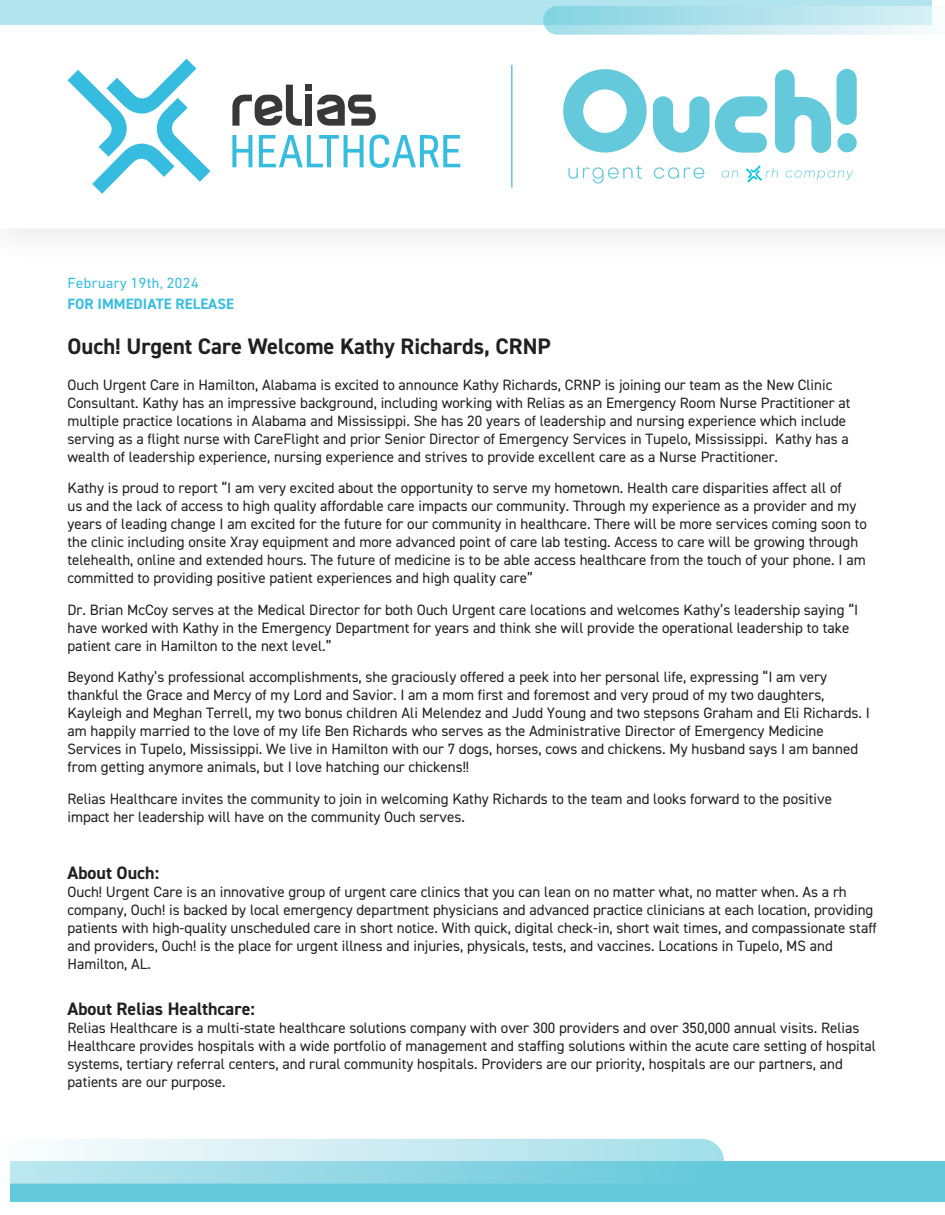
<style>
.page{position:relative;width:945px;height:1215px;background:#fff}
.page>*{position:absolute;margin:0;border:0;box-sizing:border-box;transform-origin:0 0}
.t1{font:700 22.5px "DIN2014";color:#231f20}
.t2{font:700 18px "DIN2014";color:#231f20}
.t3{font:15px/18px "DIN2014";color:#231f20}
.t4{font:700 15px/21px "DIN2014";color:#38bedf}
.s1{font-family:"DIN Next LT Pro";font-weight:400}
</style>
<div class="page">
<div style="left:10px;top:1161px;width:935px;height:41px;background:#63c9db"></div>
<div style="left:0;top:0;width:931px;height:24px;background:#b1e4ed"></div>
<svg style="left:10px;top:1139px;width:714px;height:45px"></svg>
<svg style="left:232px;top:135px;width:20px;height:32px"></svg>
<svg style="left:259px;top:135px;width:105px;height:32px"></svg>
<svg style="left:370px;top:135px;width:90px;height:33px"></svg>
<div style="left:305px;top:85px;width:7px;height:6px;background:#373837"></div>
<div style="left:305px;top:95px;width:7px;height:31px;background:#373837"></div>
<svg style="left:232px;top:85px;width:70px;height:41px"></svg>
<svg style="left:317px;top:94px;width:59px;height:32px"></svg>
<svg style="left:68px;top:59px;width:142px;height:135px"></svg>
<svg style="left:746px;top:165px;width:32px;height:18px"></svg>
<svg style="left:721px;top:170px;width:17px;height:8px"></svg>
<svg style="left:785px;top:170px;width:68px;height:10px"></svg>
<svg style="left:653px;top:96px;width:114px;height:57px"></svg>
<svg style="left:563px;top:69px;width:84px;height:84px"></svg>
<div style="left:837px;top:133px;width:20px;height:19px;background:#63c9db;border-radius:50%"></div>
<div style="left:837px;top:69px;width:20px;height:56px;background:#63c9db;border-radius:10px"></div>
<svg style="left:775px;top:70px;width:56px;height:83px"></svg>
<svg style="left:568px;top:166px;width:74px;height:18px"></svg>
<svg style="left:654px;top:167px;width:50px;height:12px"></svg>
<hr style="left:511px;top:65px;width:2px;height:123px;background:#63c9db">
<svg style="left:543px;top:6px;width:389px;height:29px"></svg>
<p class="t4" style="left:68px;top:272px;width:168px"><span class="s1">February 19th, 2024<br></span>FOR IMMEDIATE RELEASE</p>
<p class="t1" style="left:68px;top:331px;width:485px">Ouch! Urgent Care Welcome Kathy Richards, CRNP</p>
<p class="t3" style="left:67px;top:375px;width:785px">Ouch Urgent Care in Hamilton, Alabama is excited to announce Kathy Richards, CRNP is joining our team as the New Clinic Consultant. Kathy has an impressive background, including working with Relias as an Emergency Room Nurse Practitioner at multiple practice locations in Alabama and Mississippi. She has 20 years of leadership and nursing experience which include serving as a flight nurse with CareFlight and prior Senior Director of Emergency Services in Tupelo, Mississippi. Kathy has a wealth of leadership experience, nursing experience and strives to provide excellent care as a Nurse Practitioner.</p>
<p class="t3" style="left:67px;top:479px;width:801px">Kathy is proud to report “I am very excited about the opportunity to serve my hometown. Health care disparities affect all of<br>us and the lack of access to high quality affordable care impacts our community. Through my experience as a provider and my years of leading change I am excited for the future for our community in healthcare. There will be more services coming soon to the clinic including onsite Xray equipment and more advanced point of care lab testing. Access to care will be growing through telehealth, online and extended hours. The future of medicine is to be able access healthcare from the touch of your phone. I am committed to providing positive patient experiences and high quality care”</p>
<p class="t3" style="left:67px;top:600px;width:792px">Dr. Brian McCoy serves at the Medical Director for both Ouch Urgent care locations and welcomes Kathy’s leadership saying “I have worked with Kathy in the Emergency Department for years and think she will provide the operational leadership to take patient care in Hamilton to the next level.”</p>
<p class="t3" style="left:67px;top:668px;width:804px">Beyond Kathy’s professional accomplishments, she graciously offered a peek into her personal life, expressing “I am very thankful the Grace and Mercy of my Lord and Savior. I am a mom first and foremost and very proud of my two daughters, Kayleigh and Meghan Terrell, my two bonus children Ali Melendez and Judd Young and two stepsons Graham and Eli Richards. I am happily married to the love of my life Ben Richards who serves as the Administrative Director of Emergency Medicine Services in Tupelo, Mississippi. We live in Hamilton with our 7 dogs, horses, cows and chickens. My husband says I am banned from getting anymore animals, but I love hatching our chickens!!</p>
<p class="t3" style="left:67px;top:789px;width:766px">Relias Healthcare invites the community to join in welcoming Kathy Richards to the team and looks forward to the positive impact her leadership will have on the community Ouch serves.</p>
<p class="t2" style="left:67px;top:860px;width:93px">About Ouch:</p>
<p class="t3" style="left:67px;top:882px;width:811px">Ouch! Urgent Care is an innovative group of urgent care clinics that you can lean on no matter what, no matter when. As a rh company, Ouch! is backed by local emergency department physicians and advanced practice clinicians at each location, providing patients with high-quality unscheduled care in short notice. With quick, digital check-in, short wait times, and compassionate staff and providers, Ouch! is the place for urgent illness and injuries, physicals, tests, and vaccines. Locations in Tupelo, MS and Hamilton, AL.</p>
<p class="t2" style="left:67px;top:997px;width:189px">About Relias Healthcare:</p>
<p class="t3" style="left:67px;top:1018px;width:810px">Relias Healthcare is a multi-state healthcare solutions company with over 300 providers and over 350,000 annual visits. Relias Healthcare provides hospitals with a wide portfolio of management and staffing solutions within the acute care setting of hospital systems, tertiary referral centers, and rural community hospitals. Providers are our priority, hospitals are our partners, and patients are our purpose.</p>
</div>
